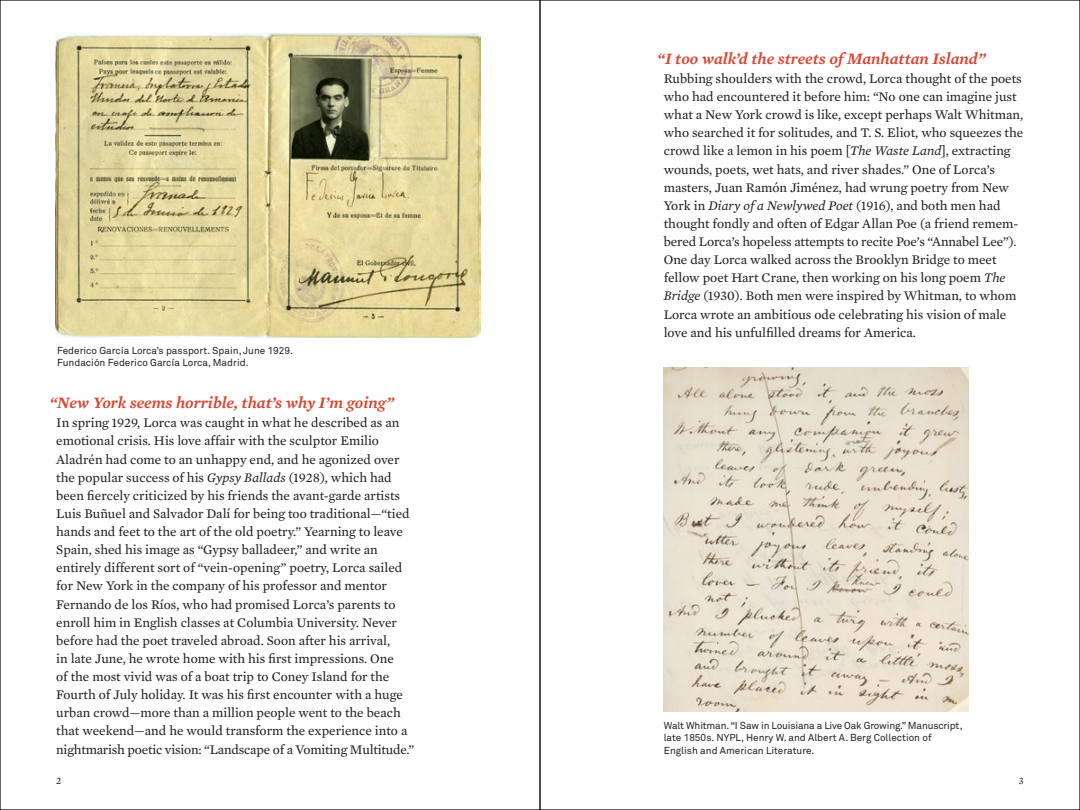
<style>
.page{position:relative;width:1080px;height:810px;background:#fff}
.page>*{position:absolute;margin:0;border:0;box-sizing:border-box;transform-origin:0 0}
.section_titles{font:italic 600 16.25px "Mercury Text G2";color:#da4732}
.body2{font:13.5px/18.1px "Mercury Text G2";color:#231f20}
.captions{font:10px/12.5px "Akkurat";color:#231f20}
.t1{font:10px "Mercury Text G2";color:#231f20}
.s1{font-style:italic}
</style>
<div class="page">
<img style="left:55px;top:34px;width:426px;height:303px">
<img style="left:664px;top:368px;width:304px;height:344px">
<p class="captions" style="left:57px;top:344px;width:238px">Federico García Lorca’s passport. Spain, June 1929.<br>Fundación Federico García Lorca, Madrid.</p>
<p class="section_titles" style="left:50px;top:393px;width:346px">“New York seems horrible, that’s why I’m going”</p>
<p class="body2" style="left:56px;top:414px;width:359px">In spring 1929, Lorca was caught in what he described as an emotional crisis. His love affair with the sculptor Emilio Aladrén had come to an unhappy end, and he agonized over the popular success of his <span class="s1">Gypsy Ballads</span> (1928), which had been fiercely criticized by his friends the avant-garde artists Luis Buñuel and Salvador Dalí for being too traditional—“tied hands and feet to the art of the old poetry.” Yearning to leave Spain, shed his image as “Gypsy balladeer,” and write an entirely different sort of “vein-opening” poetry, Lorca sailed for New York in the company of his professor and mentor Fernando de los Ríos, who had promised Lorca’s parents to enroll him in English classes at Columbia University. Never before had the poet traveled abroad. Soon after his arrival,<br>in late June, he wrote home with his first impressions. One<br>of the most vivid was of a boat trip to Coney Island for the Fourth of July holiday. It was his first encounter with a huge urban crowd—more than a million people went to the beach that weekend—and he would transform the experience into a nightmarish poetic vision: “Landscape of a Vomiting Multitude.”</p>
<p class="section_titles" style="left:657px;top:49px;width:330px">“I too walk’d the streets of Manhattan Island”</p>
<p class="body2" style="left:664px;top:69px;width:361px">Rubbing shoulders with the crowd, Lorca thought of the poets who had encountered it before him: “No one can imagine just what a New York crowd is like, except perhaps Walt Whitman, who searched it for solitudes, and T. S. Eliot, who squeezes the crowd like a lemon in his poem [<span class="s1">The Waste Land</span>], extracting wounds, poets, wet hats, and river shades.” One of Lorca’s masters, Juan Ramón Jiménez, had wrung poetry from New York in <span class="s1">Diary of a Newlywed Poet</span> (1916), and both men had thought fondly and often of Edgar Allan Poe (a friend remem&shy;bered Lorca’s hopeless attempts to recite Poe’s “Annabel Lee”).<br>One day Lorca walked across the Brooklyn Bridge to meet fellow poet Hart Crane, then working on his long poem <span class="s1">The Bridge</span> (1930)<span class="s1">.</span> Both men were inspired by Whitman, to whom Lorca wrote an ambitious ode celebrating his vision of male love and his unfulfilled dreams for America.</p>
<p class="captions" style="left:664px;top:719px;width:300px">Walt Whitman. “I Saw in Louisiana a Live Oak Growing.” Manuscript, late 1850s. NYPL, Henry W. and Albert A. Berg Collection of<br>English and American Literature.</p>
<p class="t1" style="left:56px;top:774px;width:7px">2</p>
<p class="t1" style="left:1019px;top:774px;width:6px">3</p>
</div>
